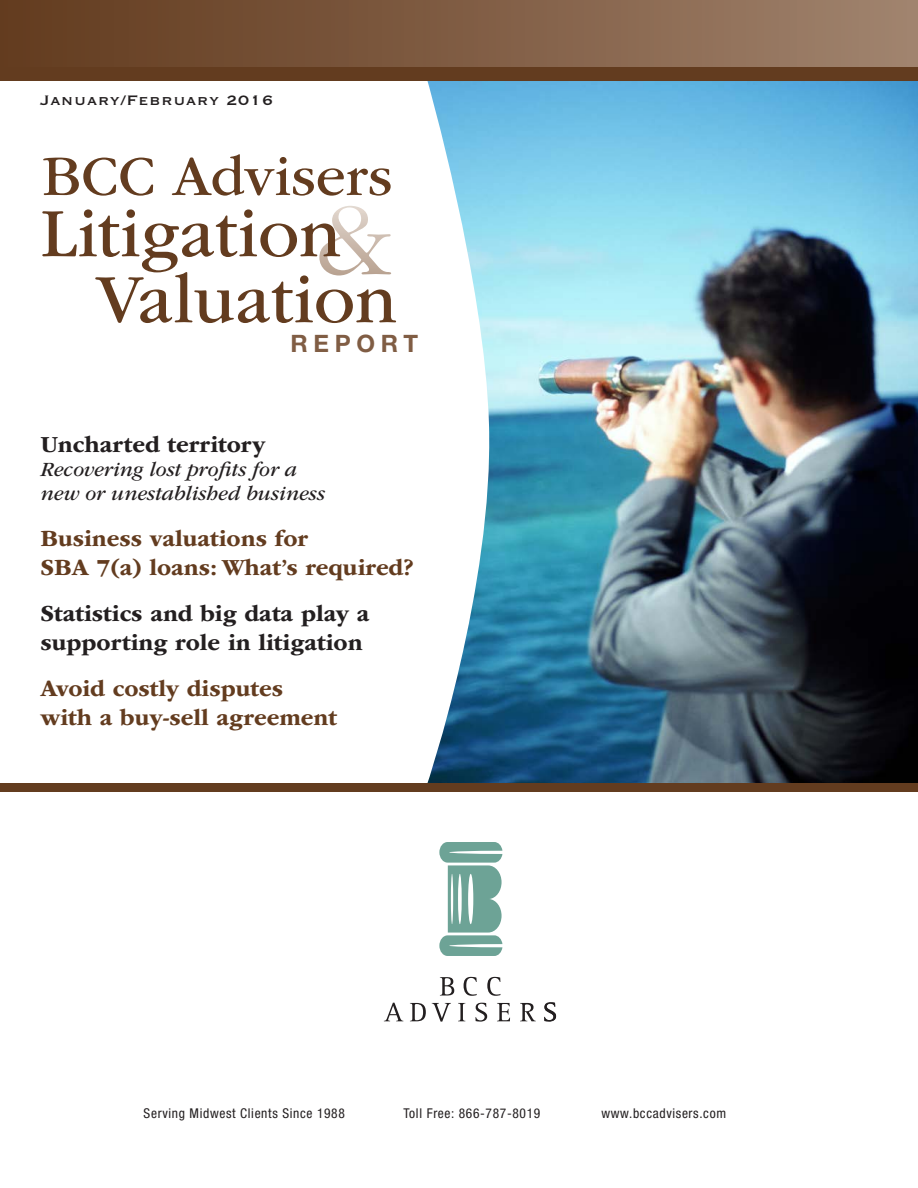
<style>
.page{position:relative;width:918px;height:1188px;background:#fff}
.page>*{position:absolute;margin:0;border:0;box-sizing:border-box;transform-origin:0 0}
.t1{font:300 106.8px "ITC Garamond Std";color:#fff}
.t2{font:72px "ITC Garamond Std";color:#633c1f}
.t3{font:58.5px "ITC Garamond Std";color:#633c1f}
.t4{font:700 24px/28.5px "ITC Garamond Std";color:#633c1f}
.t5{font:700 24px/28.5px "ITC Garamond Std";color:#231f20}
.t6{font:700 24px "Helvetica Neue LT Std";letter-spacing:.24em;color:#805d44}
.t7{font:italic 21px/24px "ITC Garamond Std";color:#231f20}
.t8{font:18px "Copperplate Gothic Std 31 BC";letter-spacing:.05em;color:#231f20}
.t9{font:condensed 13.5px "Helvetica Neue LT Std";letter-spacing:.05em;color:#231f20}
</style>
<div class="page">
<img style="left:428px;top:81px;width:490px;height:702px">
<div style="left:0;top:783px;width:918px;height:9px;background:#633c1f"></div>
<div style="left:0;top:0;width:918px;height:69px;background:linear-gradient(to right,#613a1d,#a0826d)"></div>
<div style="left:0;top:68px;width:918px;height:13px;background:#633c1f"></div>
<svg style="left:439px;top:842px;width:63px;height:114px"></svg>
<svg style="left:440px;top:977px;width:14px;height:19px"></svg>
<svg style="left:464px;top:977px;width:13px;height:19px"></svg>
<svg style="left:487px;top:977px;width:13px;height:19px"></svg>
<svg style="left:384px;top:1003px;width:19px;height:18px"></svg>
<svg style="left:410px;top:1003px;width:16px;height:18px"></svg>
<svg style="left:432px;top:1003px;width:19px;height:19px"></svg>
<svg style="left:458px;top:1003px;width:7px;height:18px"></svg>
<svg style="left:475px;top:1003px;width:12px;height:19px"></svg>
<svg style="left:497px;top:1003px;width:13px;height:18px"></svg>
<svg style="left:520px;top:1003px;width:16px;height:18px"></svg>
<svg style="left:544px;top:1002px;width:12px;height:20px"></svg>
<p class="t8" style="left:40px;top:91px;width:234px">January/February 2016</p>
<h3 class="t3" style="left:42px;top:145px;width:352px">BCC Advisers</h3>
<h1 class="t1" style="left:317px;top:183px;width:76px">&amp;</h1>
<h2 class="t2" style="left:96px;top:260px;width:302px">Valuation</h2>
<h2 class="t2" style="left:40px;top:194px;width:302px">Litigation</h2>
<p class="t6" style="left:290px;top:328px;width:129px">REPORT</p>
<p class="t5" style="left:41px;top:430px;width:226px">Uncharted territory</p>
<p class="t7" style="left:40px;top:457px;width:286px">Recovering lost profits for a new or unestablished business</p>
<p class="t4" style="left:40px;top:525px;width:375px">Business valuations for<br>SBA 7(a) loans: What’s required?</p>
<p class="t5" style="left:40px;top:600px;width:331px">Statistics and big data play a supporting role in litigation</p>
<p class="t4" style="left:40px;top:675px;width:298px">Avoid costly disputes with a buy-sell agreement</p>
<p class="t9" style="left:144px;top:1105px;width:203px">Serving Midwest Clients Since 1988</p>
<p class="t9" style="left:403px;top:1105px;width:138px">Toll Free: 866-787-8019</p>
<p class="t9" style="left:602px;top:1105px;width:126px">www.bccadvisers.com</p>
</div>
